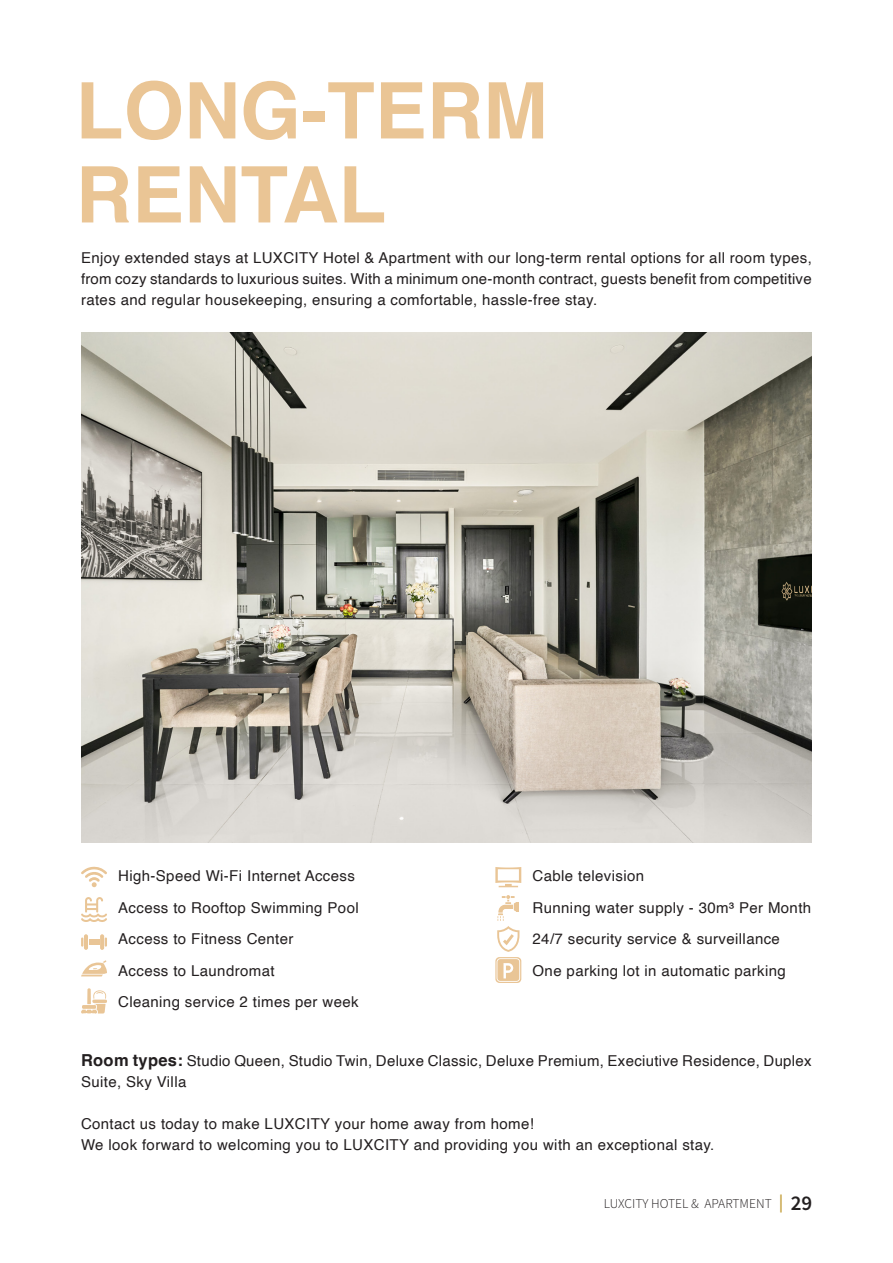
<style>
.page{position:relative;width:893px;height:1263px;background:#fff}
.page>*{position:absolute;margin:0;border:0;box-sizing:border-box;transform-origin:0 0}
.Title__Center{font:700 78px "Helvetica";color:#eac595}
.Body__Center{font:15px/21px "Helvetica";letter-spacing:.025em;color:#231f20;text-align:justify}
.t1{font:300 13.5px "Source Sans Pro";color:#231f20}
.s1{font-weight:700;font-size:16.5px}
.s2{font-weight:600;font-size:18px;color:#c5a140}
.s3{font-weight:600;font-size:21px}
</style>
<div class="page">
<img style="left:81px;top:333px;width:731px;height:510px">
<svg style="left:81px;top:960px;width:26px;height:16px"></svg>
<svg style="left:81px;top:988px;width:26px;height:26px"></svg>
<svg style="left:81px;top:937px;width:2px;height:10px"></svg>
<div style="left:89px;top:939px;width:11px;height:6px;background:#e9c596"></div>
<hr style="left:84px;top:934px;width:4px;height:16px;background:#e9c596;border-radius:2px">
<svg style="left:105px;top:937px;width:2px;height:10px"></svg>
<hr style="left:100px;top:934px;width:4px;height:16px;background:#e9c596;border-radius:2px">
<svg style="left:81px;top:866px;width:26px;height:21px"></svg>
<svg style="left:81px;top:897px;width:26px;height:25px"></svg>
<svg style="left:495px;top:867px;width:26px;height:20px"></svg>
<svg style="left:495px;top:895px;width:26px;height:88px"></svg>
<p class="Title__Center" style="left:76px;top:63px;width:474px">LONG-TERM</p>
<p class="Title__Center" style="left:76px;top:147px;width:312px">RENTAL</p>
<p class="Body__Center" style="left:81px;top:248px;width:732px">Enjoy extended stays at LUXCITY Hotel &amp; Apartment with our long-term rental options for all room types, from cozy standards to luxurious suites. With a minimum one-month contract, guests benefit from competitive rates and regular housekeeping, ensuring a comfortable, hassle-free stay.</p>
<p class="Body__Center" style="left:118px;top:866px;width:238px">High-Speed Wi-Fi Internet Access</p>
<p class="Body__Center" style="left:118px;top:897px;width:242px">Access to Rooftop Swimming Pool</p>
<p class="Body__Center" style="left:118px;top:929px;width:177px">Access to Fitness Center</p>
<p class="Body__Center" style="left:118px;top:960px;width:158px">Access to Laundromat</p>
<p class="Body__Center" style="left:118px;top:992px;width:242px">Cleaning service 2 times per week</p>
<p class="Body__Center" style="left:533px;top:866px;width:113px">Cable television</p>
<p class="Body__Center" style="left:533px;top:897px;width:280px">Running water supply - 30m³ Per Month</p>
<p class="Body__Center" style="left:533px;top:929px;width:249px">24/7 security service &amp; surveillance</p>
<p class="Body__Center" style="left:533px;top:960px;width:255px">One parking lot in automatic parking</p>
<p class="Body__Center" style="left:81px;top:1050px;width:732px"><span class="s1">Room types:</span> Studio Queen, Studio Twin, Deluxe Classic, Deluxe Premium, Execiutive Residence, Duplex<br>Suite, Sky Villa</p>
<p class="Body__Center" style="left:81px;top:1113px;width:454px">Contact us today to make LUXCITY your home away from home!</p>
<p class="Body__Center" style="left:81px;top:1134px;width:635px">We look forward to welcoming you to LUXCITY and providing you with an exceptional stay.</p>
<p class="t1" style="left:604px;top:1195px;width:210px">LUXCITY HOTEL &amp; APARTMENT <span class="s2">|</span> <span class="s3">29</span></p>
</div>
